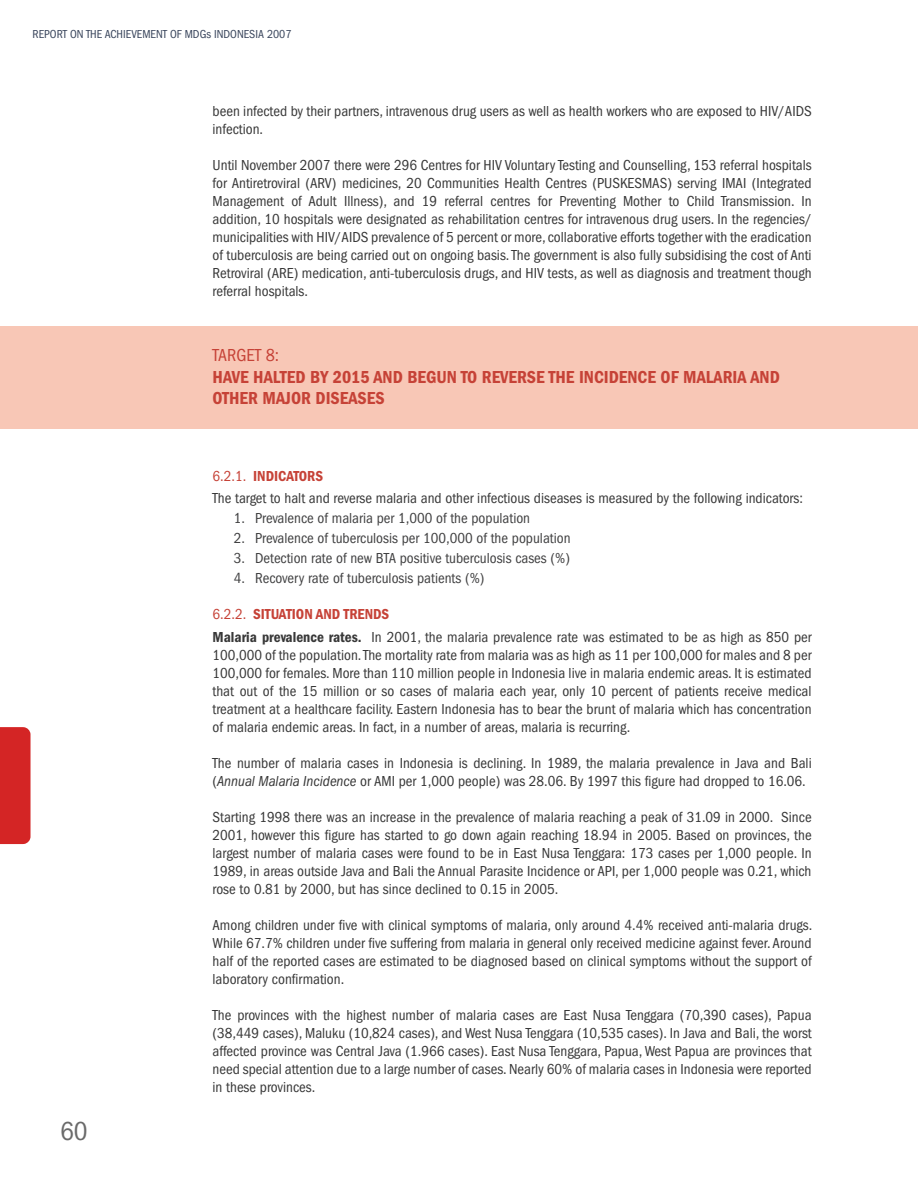
<style>
.page{position:relative;width:918px;height:1188px;background:#fff}
.page>*{position:absolute;margin:0;border:0;box-sizing:border-box;transform-origin:0 0}
.t1{font:condensed 27px "Franklin Gothic LT";color:#6a6a6a}
.t2{font:600 condensed 18px/21.6px "Franklin Gothic LT";color:#c64237}
.t3{font:condensed 18px "Franklin Gothic LT";color:#c64237}
.t4{font:condensed 15px/18px "Franklin Gothic LT";color:#383838;text-align:justify}
.t5{font:condensed 15px "Franklin Gothic LT";color:#414142}
.t6{font:condensed 12px "Franklin Gothic LT";color:#38445b}
.s1{color:#c64237}
.s2{font-weight:600;color:#c64237}
.s3{font-weight:600}
.s4{font-style:italic}
</style>
<div class="page">
<div style="left:0;top:727px;width:31px;height:117px;background:#d42525"></div>
<div style="left:0;top:326px;width:918px;height:102px;background:#f8c7b6"></div>
<p class="t6" style="left:33px;top:30px;width:260px">REPORT ON THE ACHIEVEMENT OF MDGs INDONESIA 2007</p>
<p class="t4" style="left:213px;top:104px;width:601px">been infected by their partners, intravenous drug users as well as health workers who are exposed to HIV/AIDS infection.</p>
<p class="t4" style="left:213px;top:158px;width:601px">Until November 2007 there were 296 Centres for HIV Voluntary Testing and Counselling, 153 referral hospitals for Antiretroviral (ARV) medicines, 20 Communities Health Centres (PUSKESMAS) serving IMAI (Integrated Management of Adult Illness), and 19 referral centres for Preventing Mother to Child Transmission. In addition, 10 hospitals were designated as rehabilitation centres for intravenous drug users. In the regencies/ municipalities with HIV/AIDS prevalence of 5 percent or more, collaborative efforts together with the eradication of tuberculosis are being carried out on ongoing basis. The government is also fully subsidising the cost of Anti Retroviral (ARE) medication, anti-tuberculosis drugs, and HIV tests, as well as diagnosis and treatment though referral hospitals.</p>
<p class="t3" style="left:213px;top:349px;width:68px">TARGET 8:</p>
<p class="t2" style="left:213px;top:367px;width:569px">HAVE HALTED BY 2015 AND BEGUN TO REVERSE THE INCIDENCE OF MALARIA AND<br>OTHER MAJOR DISEASES</p>
<h1 class="t1" style="left:60px;top:1122px;width:29px">60</h1>
<p class="t4" style="left:213px;top:466px;width:592px;line-height:22.2px"><span class="s1">6.2.1.</span> <span class="s2">INDICATORS<br></span>The target to halt and reverse malaria and other infectious diseases is measured by the following indicators:</p>
<p class="t5" style="left:234px;top:513px;width:298px">1. Prevalence of malaria per 1,000 of the population</p>
<p class="t5" style="left:234px;top:533px;width:338px">2. Prevalence of tuberculosis per 100,000 of the population</p>
<p class="t5" style="left:234px;top:553px;width:338px">3. Detection rate of new BTA positive tuberculosis cases (%)</p>
<p class="t5" style="left:234px;top:573px;width:252px">4. Recovery rate of tuberculosis patients (%)</p>
<p class="t4" style="left:213px;top:605px;width:601px;line-height:22.2px"><span class="s1">6.2.2.</span> <span class="s2">SITUATION AND TRENDS<br></span><span class="s3">Malaria prevalence rates.</span> In 2001, the malaria prevalence rate was estimated to be as high as 850 per</p>
<p class="t4" style="left:213px;top:647px;width:601px">100,000 of the population. The mortality rate from malaria was as high as 11 per 100,000 for males and 8 per 100,000 for females. More than 110 million people in Indonesia live in malaria endemic areas. It is estimated that out of the 15 million or so cases of malaria each year, only 10 percent of patients receive medical treatment at a healthcare facility. Eastern Indonesia has to bear the brunt of malaria which has concentration of malaria endemic areas. In fact, in a number of areas, malaria is recurring.</p>
<p class="t4" style="left:213px;top:755px;width:601px">The number of malaria cases in Indonesia is declining. In 1989, the malaria prevalence in Java and Bali (<span class="s4">Annual Malaria Incidence</span> or AMI per 1,000 people) was 28.06. By 1997 this figure had dropped to 16.06.</p>
<p class="t4" style="left:213px;top:809px;width:601px">Starting 1998 there was an increase in the prevalence of malaria reaching a peak of 31.09 in 2000. Since 2001, however this figure has started to go down again reaching 18.94 in 2005. Based on provinces, the largest number of malaria cases were found to be in East Nusa Tenggara: 173 cases per 1,000 people. In 1989, in areas outside Java and Bali the Annual Parasite Incidence or API, per 1,000 people was 0.21, which rose to 0.81 by 2000, but has since declined to 0.15 in 2005.</p>
<p class="t4" style="left:213px;top:917px;width:601px">Among children under five with clinical symptoms of malaria, only around 4.4% received anti-malaria drugs.<br>While 67.7% children under five suffering from malaria in general only received medicine against fever. Around half of the reported cases are estimated to be diagnosed based on clinical symptoms without the support of laboratory confirmation.</p>
<p class="t4" style="left:213px;top:1007px;width:601px">The provinces with the highest number of malaria cases are East Nusa Tenggara (70,390 cases), Papua (38,449 cases), Maluku (10,824 cases), and West Nusa Tenggara (10,535 cases). In Java and Bali, the worst affected province was Central Java (1.966 cases). East Nusa Tenggara, Papua, West Papua are provinces that need special attention due to a large number of cases. Nearly 60% of malaria cases in Indonesia were reported in these provinces.</p>
</div>
